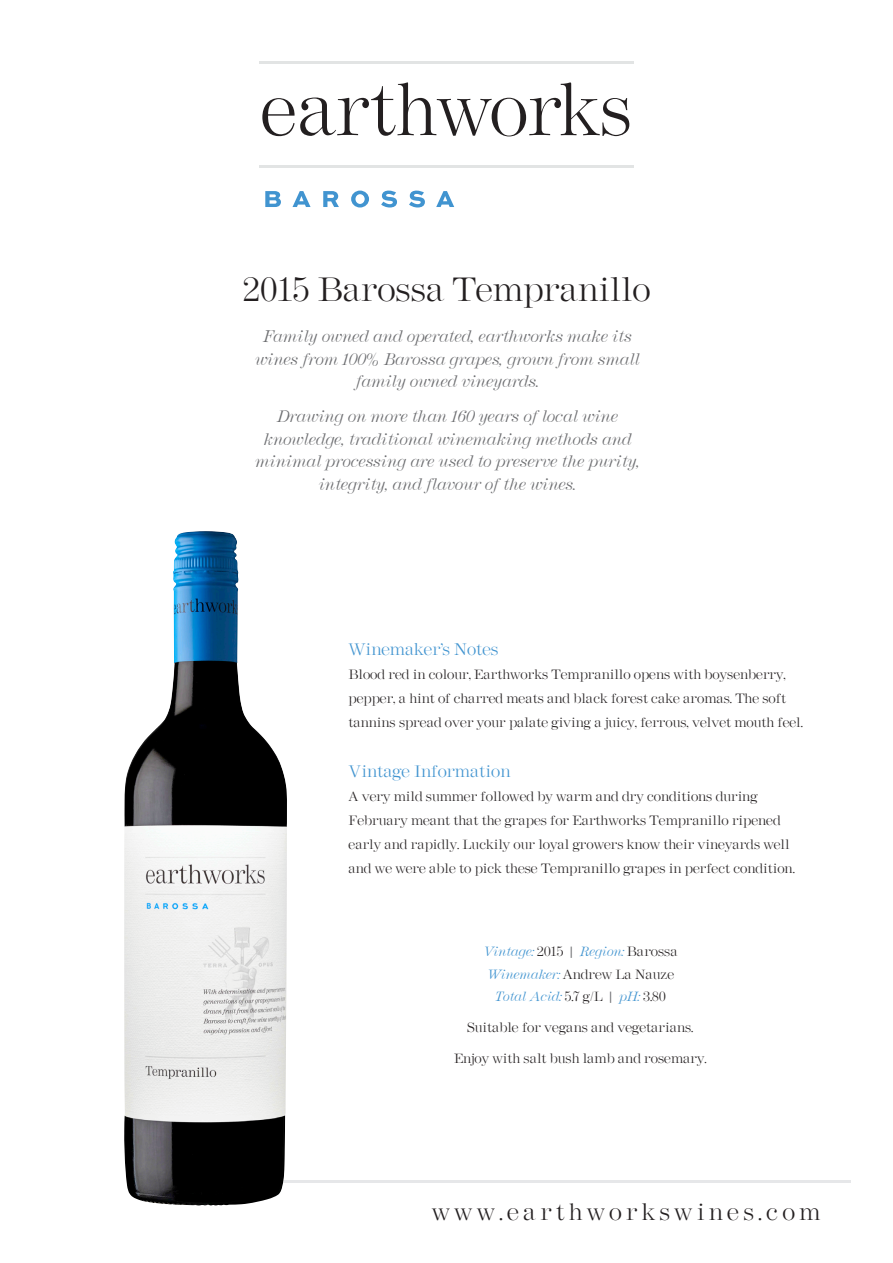
<style>
.page{position:relative;width:893px;height:1263px;background:#fff}
.page>*{position:absolute;margin:0;border:0;box-sizing:border-box;transform-origin:0 0}
.t1{font:30px "Andrich Minerva";color:#231f20}
.t2{font:21px "Andrich Minerva";letter-spacing:.2em;color:#231f20}
.Paragraph{font:italic 15px/22.5px "Andrich Minerva";color:#6c6d70;text-align:center}
.t3{font:15px "Andrich Minerva";color:#4194d0}
.Paragraph-2{font:12px/24px "Andrich Minerva";color:#231f20}
.tech_data{font:italic 12px/22.5px "Andrich Minerva";color:#4194d0;text-align:center}
.tech_data-2{font:12px "Andrich Minerva";color:#231f20}
.s1{font-style:normal;color:#231f20}
.s2{font-style:normal;color:#6c6d70}
</style>
<div class="page">
<img style="left:124px;top:531px;width:163px;height:674px">
<hr style="left:263px;top:1180px;width:587px;height:3px;background:#e6e7e9">
<hr style="left:259px;top:62px;width:374px;height:2px;background:#e2e4e4">
<hr style="left:259px;top:165px;width:374px;height:3px;background:#e2e4e4">
<svg style="left:265px;top:191px;width:16px;height:16px"></svg>
<svg style="left:292px;top:191px;width:19px;height:16px"></svg>
<svg style="left:323px;top:191px;width:16px;height:16px"></svg>
<svg style="left:351px;top:191px;width:18px;height:16px"></svg>
<svg style="left:381px;top:191px;width:16px;height:16px"></svg>
<svg style="left:409px;top:191px;width:16px;height:16px"></svg>
<svg style="left:436px;top:191px;width:18px;height:16px"></svg>
<svg style="left:262px;top:82px;width:367px;height:55px"></svg>
<p class="t1" style="left:242px;top:272px;width:410px">2015 Barossa Tempranillo</p>
<p class="Paragraph" style="left:254px;top:325px;width:386px">Family owned and operated, earthworks make its wines from 100% Barossa grapes, grown from small family owned vineyards.</p>
<p class="Paragraph" style="left:254px;top:406px;width:386px">Drawing on more than 160 years of local wine knowledge, traditional winemaking methods and minimal processing are used to preserve the purity, integrity, and flavour of the wines.</p>
<p class="t3" style="left:349px;top:641px;width:151px">Winemaker’s Notes</p>
<p class="Paragraph-2" style="left:349px;top:663px;width:456px">Blood red in colour, Earthworks Tempranillo opens with boysenberry, pepper, a hint of charred meats and black forest cake aromas. The soft tannins spread over your palate giving a juicy, ferrous, velvet mouth feel.</p>
<p class="t3" style="left:349px;top:762px;width:163px">Vintage Information</p>
<p class="Paragraph-2" style="left:349px;top:784px;width:448px">A very mild summer followed by warm and dry conditions during February meant that the grapes for Earthworks Tempranillo ripened early and rapidly. Luckily our loyal growers know their vineyards well and we were able to pick these Tempranillo grapes in perfect condition.</p>
<p class="tech_data" style="left:483px;top:940px;width:196px">Vintage: <span class="s1">2015</span> <span class="s2">|</span> Region: <span class="s1">Barossa<br></span>Winemaker: <span class="s1">Andrew La Nauze<br></span>Total Acid: <span class="s1">5.7 g/L</span> <span class="s2">|</span> pH: <span class="s1">3.80</span></p>
<p class="tech_data-2" style="left:467px;top:1020px;width:228px">Suitable for vegans and vegetarians.</p>
<p class="tech_data-2" style="left:454px;top:1051px;width:254px">Enjoy with salt bush lamb and rosemary.</p>
<p class="t2" style="left:432px;top:1200px;width:390px">www.earthworkswines.com</p>
</div>
